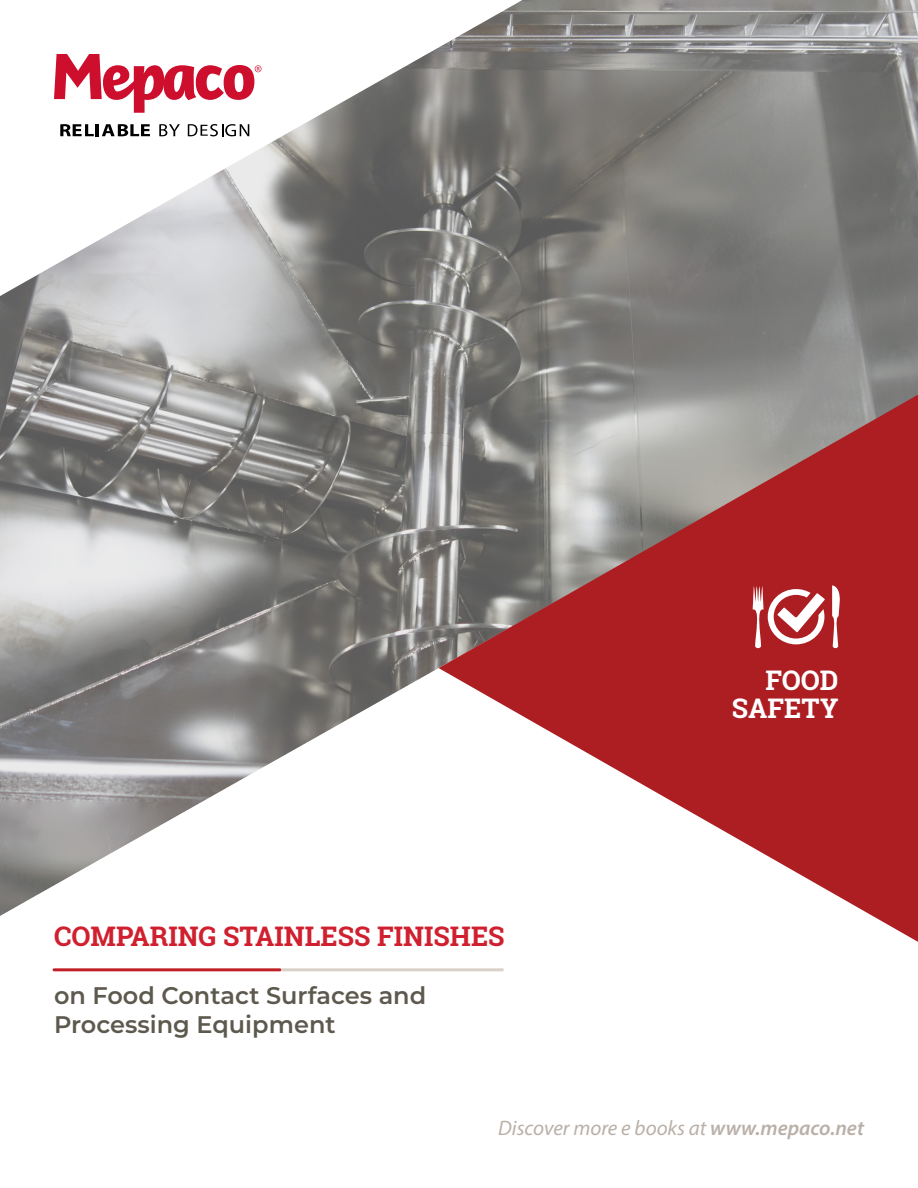
<style>
.page{position:relative;width:918px;height:1188px;background:#fff}
.page>*{position:absolute;margin:0;border:0;box-sizing:border-box;transform-origin:0 0}
.t1{font:700 27px "Roboto Slab";color:#d0202f}
.t2{font:700 27px "Roboto Slab";color:#fff}
.t3{font:600 24px/28.8px "Montserrat";color:#5d594e}
.t4{font:italic 21px "Myriad Pro";color:#bab0a8}
.s1{font-weight:600}
</style>
<div class="page">
<img style="left:0;top:0;width:918px;height:972px">
<svg style="left:0;top:0;width:522px;height:296px"></svg>
<svg style="left:439px;top:395px;width:479px;height:547px"></svg>
<svg style="left:60px;top:124px;width:90px;height:12px"></svg>
<svg style="left:159px;top:124px;width:21px;height:12px"></svg>
<svg style="left:188px;top:124px;width:61px;height:12px"></svg>
<svg style="left:54px;top:54px;width:207px;height:59px"></svg>
<hr style="left:54px;top:968px;width:226px;height:3px;background:#c02025">
<hr style="left:282px;top:968px;width:222px;height:3px;background:#d9d1c8">
<svg style="left:832px;top:585px;width:8px;height:63px"></svg>
<svg style="left:753px;top:586px;width:72px;height:62px"></svg>
<p class="t1" style="left:54px;top:918px;width:452px">COMPARING STAINLESS FINISHES</p>
<p class="t3" style="left:54px;top:980px;width:374px">on Food Contact Surfaces and<br>Processing Equipment</p>
<p class="t2" style="left:766px;top:661px;width:74px">FOOD</p>
<p class="t2" style="left:732px;top:690px;width:108px">SAFETY</p>
<p class="t4" style="left:498px;top:1115px;width:367px">Discover more e books at <span class="s1">www.mepaco.net</span></p>
</div>
